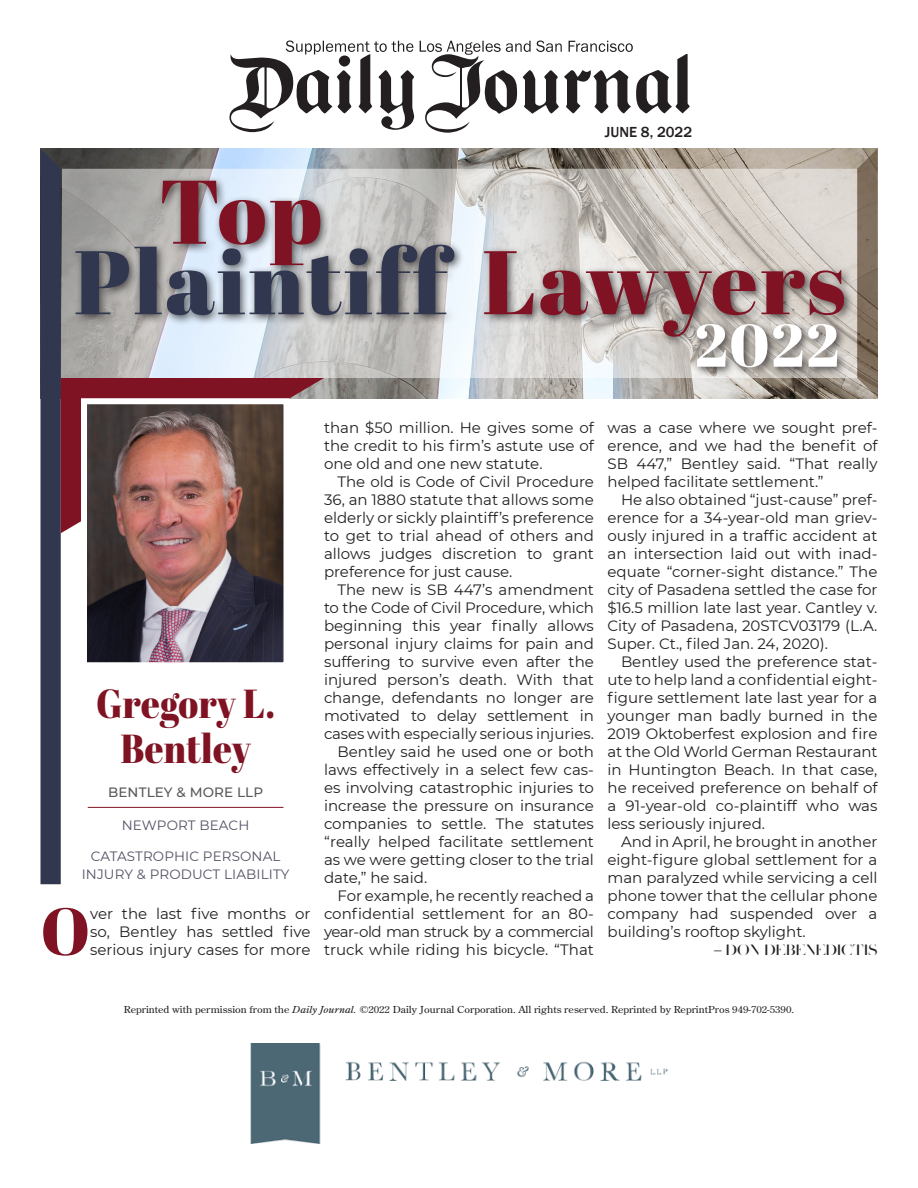
<style>
.page{position:relative;width:918px;height:1188px;background:#fff}
.page>*{position:absolute;margin:0;border:0;box-sizing:border-box;transform-origin:0 0}
.t1{font:90px "Abril Fatface";letter-spacing:.03em;color:#30374e}
.t2{font:90px "Abril Fatface";color:#801323}
.t3{font:66.45px "Abril Fatface";color:#801323}
.t4{font:60px "Abril Fatface";color:#fff}
.t5{font:40.5px/45px "Abril Fatface";letter-spacing:.01em;color:#801323;text-align:center;scale:.9 1}
.t6{font:15px/18px "Montserrat";color:#231f20;text-align:justify}
.t7{font:15px "Sage";color:#231f20}
.t8{font:500 15px "Franklin Gothic";color:#231f20}
.t9{font:13.5px/18px "Montserrat";letter-spacing:.01em;color:#515164;text-align:center}
.t10{font:500 13.5px "Montserrat";letter-spacing:.01em;color:#57585a}
.t11{font:9.6px "Century Old Style Std";color:#231f20;scale:1.12 1}
.s1{color:#801323}
.s2{font-family:"Montserrat"}
.s3{font-style:italic}
</style>
<div class="page">
<img style="left:324px;top:148px;width:533px;height:250px">
<svg style="left:324px;top:169px;width:533px;height:209px;background:#cfcbc6"></svg>
<div style="left:71px;top:175px;width:784px;height:203px;background:#231f20;opacity:.75"></div>
<svg style="left:40px;top:148px;width:284px;height:736px"></svg>
<svg style="left:857px;top:148px;width:21px;height:250px;background:#81715f"></svg>
<svg style="left:230px;top:41px;width:460px;height:92px"></svg>
<hr style="left:88px;top:807px;width:196px;height:1px;background:#801323">
<img style="left:88px;top:405px;width:195px;height:256px">
<div style="left:81px;top:398px;width:209px;height:270px;border:6px solid #fff"></div>
<img style="left:250px;top:1044px;width:418px;height:99px">
<p class="t8" style="left:605px;top:122px;width:89px">JUNE 8, 2022</p>
<p class="t2" style="left:159px;top:148px;width:165px">Top</p>
<p class="t1" style="left:74px;top:219px;width:773px">Plaintiff <span class="s1">Lawyers</span></p>
<p class="t4" style="left:695px;top:303px;width:146px">2022</p>
<p class="t5" style="left:96px;top:680px;width:200px">Gregory L.<br>Bentley</p>
<p class="t10" style="left:108px;top:782px;width:157px">BENTLEY &amp; MORE LLP</p>
<p class="t9" style="left:122px;top:815px;width:129px">NEWPORT BEACH</p>
<p class="t9" style="left:82px;top:847px;width:209px">CATASTROPHIC PERSONAL<br>INJURY &amp; PRODUCT LIABILITY</p>
<p class="t3" style="left:40px;top:885px;width:51px">O</p>
<p class="t6" style="left:90px;top:904px;width:222px">ver the last five months or so, Bentley has settled five serious injury cases for more</p>
<p class="t6" style="left:324px;top:418px;width:272px">than $50 million. He gives some of the credit to his firm’s astute use of one old and one new statute.</p>
<p class="t6" style="left:324px;top:472px;width:272px;text-indent:14px">The old is Code of Civil Procedure 36, an 1880 statute that allows some elderly or sickly plaintiff’s preference to get to trial ahead of others and allows judges discretion to grant preference for just cause.</p>
<p class="t6" style="left:324px;top:580px;width:272px;text-indent:14px">The new is SB 447’s amendment to the Code of Civil Procedure, which beginning this year finally allows personal injury claims for pain and suffering to survive even after the injured person’s death. With that change, defendants no longer are motivated to delay settlement in cases with especially serious injuries.</p>
<p class="t6" style="left:324px;top:742px;width:272px;text-indent:14px">Bentley said he used one or both laws effectively in a select few cas&shy;es involving catastrophic injuries to increase the pressure on insurance companies to settle. The statutes “really helped facilitate settlement as we were getting closer to the trial date,” he said.</p>
<p class="t6" style="left:324px;top:886px;width:271px;text-indent:14px">For example, he recently reached a confidential settlement for an 80- year-old man struck by a commercial truck while riding his bicycle. “That</p>
<p class="t6" style="left:608px;top:418px;width:272px">was a case where we sought pref&shy;erence, and we had the benefit of SB 447,” Bentley said. “That really helped facilitate settlement.”</p>
<p class="t6" style="left:608px;top:490px;width:272px;text-indent:14px">He also obtained “just-cause” pref&shy;erence for a 34-year-old man griev&shy;ously injured in a traffic accident at an intersection laid out with inad&shy;equate “corner-sight distance.” The city of Pasadena settled the case for $16.5 million late last year. Cantley v.<br>City of Pasadena, 20STCV03179 (L.A.<br>Super. Ct., filed Jan. 24, 2020).</p>
<p class="t6" style="left:608px;top:652px;width:272px;text-indent:14px">Bentley used the preference stat&shy;ute to help land a confidential eight&shy;figure settlement late last year for a younger man badly burned in the 2019 Oktoberfest explosion and fire at the Old World German Restaurant in Huntington Beach. In that case, he received preference on behalf of a 91-year-old co-plaintiff who was less seriously injured.</p>
<p class="t6" style="left:608px;top:832px;width:271px;text-indent:14px">And in April, he brought in another eight-figure global settlement for a man paralyzed while servicing a cell phone tower that the cellular phone company had suspended over a building’s rooftop skylight.</p>
<p class="t7" style="left:714px;top:940px;width:165px"><span class="s2">–</span> DON DEBENEDICTIS</p>
<p class="t11" style="left:124px;top:1003px;width:600px">Reprinted with permission from the <span class="s3">Daily Journal.</span> ©2022 Daily Journal Corporation. All rights reserved. Reprinted by ReprintPros 949-702-5390.</p>
</div>
